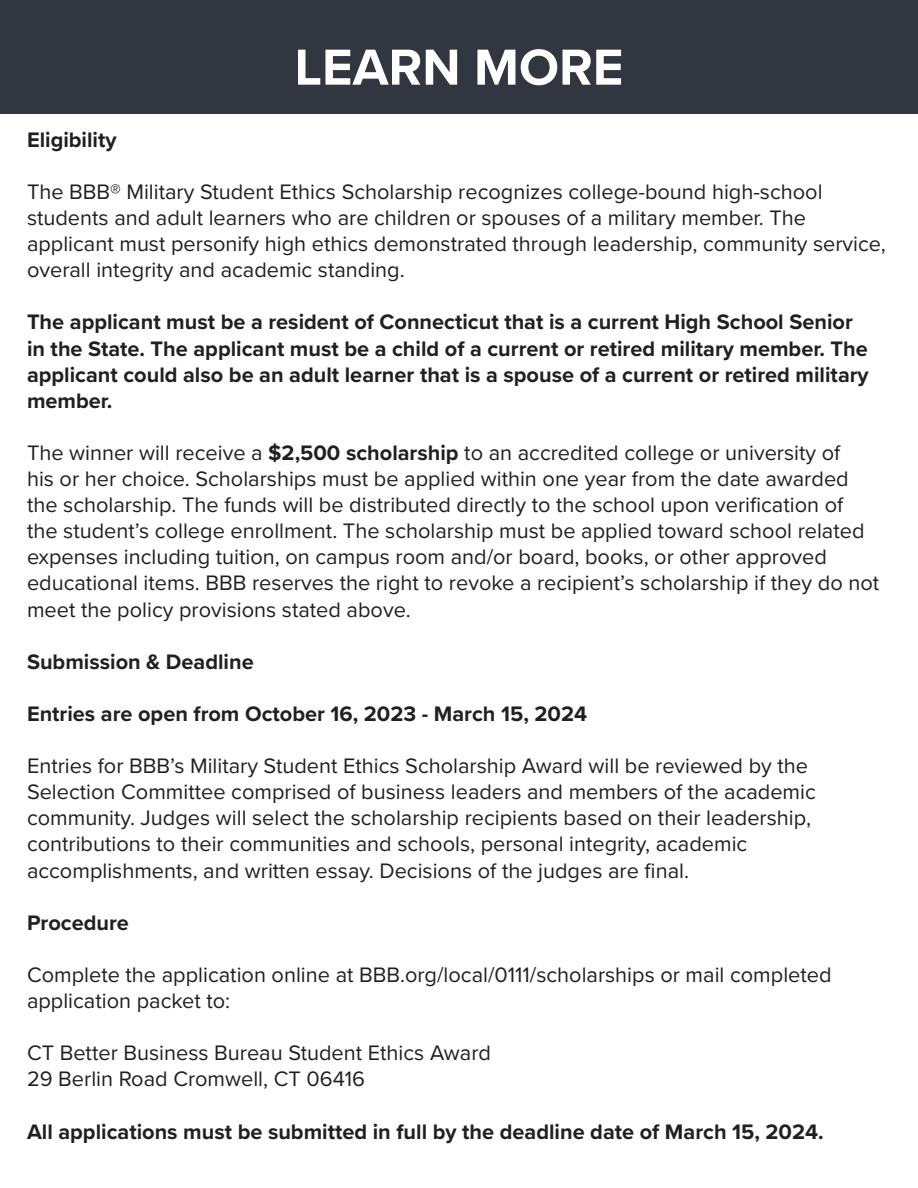
<style>
.page{position:relative;width:918px;height:1188px;background:#fff}
.page>*{position:absolute;margin:0;border:0;box-sizing:border-box;transform-origin:0 0}
.t1{font:700 52.5px "Proxima Nova";color:#fff}
.t2{font:21.75px/26.1px "Proxima Nova";color:#231f20}
.t3{font:700 21.75px/26.1px "Proxima Nova";color:#231f20}
.s1{font-weight:700}
</style>
<div class="page">
<div style="left:0;top:0;width:918px;height:113px;background:#323640"></div>
<p class="t1" style="left:295px;top:28px;width:330px">LEARN MORE</p>
<p class="t3" style="left:27px;top:126px;width:91px">Eligibility</p>
<p class="t2" style="left:27px;top:178px;width:860px">The BBB® Military Student Ethics Scholarship recognizes college-bound high-school students and adult learners who are children or spouses of a military member. The applicant must personify high ethics demonstrated through leadership, community service, overall integrity and academic standing.</p>
<p class="t3" style="left:27px;top:309px;width:843px">The applicant must be a resident of Connecticut that is a current High School Senior in the State. The applicant must be a child of a current or retired military member. The applicant could also be an adult learner that is a spouse of a current or retired military member.</p>
<p class="t2" style="left:27px;top:439px;width:854px">The winner will receive a <span class="s1">$2,500 scholarship</span> to an accredited college or university of<br>his or her choice. Scholarships must be applied within one year from the date awarded the scholarship. The funds will be distributed directly to the school upon verification of the student’s college enrollment. The scholarship must be applied toward school related expenses including tuition, on campus room and/or board, books, or other approved educational items. BBB reserves the right to revoke a recipient’s scholarship if they do not meet the policy provisions stated above.</p>
<p class="t3" style="left:27px;top:648px;width:228px">Submission &amp; Deadline</p>
<p class="t3" style="left:27px;top:700px;width:562px">Entries are open from October 16, 2023 - March 15, 2024</p>
<p class="t2" style="left:27px;top:752px;width:790px">Entries for BBB’s Military Student Ethics Scholarship Award will be reviewed by the Selection Committee comprised of business leaders and members of the academic community. Judges will select the scholarship recipients based on their leadership, contributions to their communities and schools, personal integrity, academic accomplishments, and written essay. Decisions of the judges are final.</p>
<p class="t3" style="left:27px;top:909px;width:103px">Procedure</p>
<p class="t2" style="left:27px;top:961px;width:806px">Complete the application online at BBB.org/local/0111/scholarships or mail completed application packet to:</p>
<p class="t2" style="left:27px;top:1039px;width:466px">CT Better Business Bureau Student Ethics Award</p>
<p class="t2" style="left:27px;top:1065px;width:340px">29 Berlin Road Cromwell, CT 06416</p>
<p class="t3" style="left:27px;top:1118px;width:798px">All applications must be submitted in full by the deadline date of March 15, 2024.</p>
</div>
